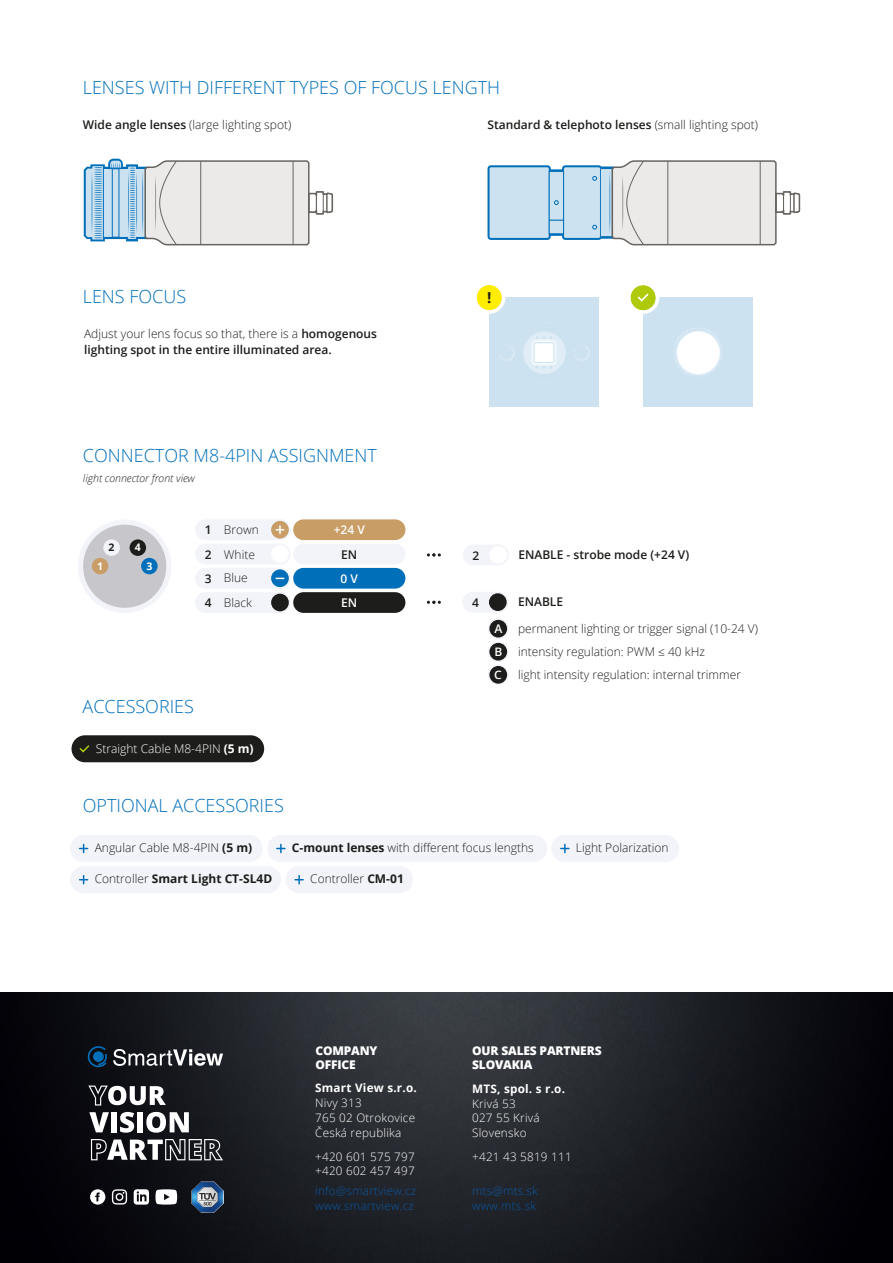
<style>
.page{position:relative;width:893px;height:1263px;background:#fff}
.page>*{position:absolute;margin:0;border:0;box-sizing:border-box;transform-origin:0 0}
.t1{font:300 18px "Open Sans";color:#006fb9}
.t2{font:700 15px "Open Sans";color:#1d1d1b}
.t3{font:300 12px/23.1px "Open Sans";color:#1d1d1b}
.t4{font:600 12px/24.3px "Open Sans";color:#1d1d1b}
.t5{font:800 12px/14.4px "Open Sans";letter-spacing:-.015em;color:#fff}
.t6{font:700 12px "Open Sans";color:#1d1d1b}
.t7{font:300 12px "Open Sans";color:#fff}
.t8{font:600 12px "Open Sans";color:#fff}
.t9{font:300 11.7px/14.9px "Open Sans";letter-spacing:.02em;color:#fff}
.t10{font:300 11.7px/14.9px "Open Sans";letter-spacing:.02em;color:#0a58a5}
.t11{font:700 11.7px "Open Sans";letter-spacing:.02em;color:#fff}
.t12{font:600 11.7px "Open Sans";color:#fff}
.t13{font:italic 300 10.5px "Open Sans";color:#1d1d1b}
.t14{font:700 10.5px "Open Sans";color:#fff}
.t15{font:700 10.5px "Open Sans";color:#1d1d1b}
.s1{font-weight:600}
.s2{font-weight:300}
.s3{font-weight:700}
</style>
<div class="page">
<img style="left:645px;top:297px;width:108px;height:110px">
<img style="left:489px;top:297px;width:110px;height:110px">
<div style="left:551px;top:835px;width:128px;height:27px;background:#f3f4f9;border-radius:14px"></div>
<svg style="left:561px;top:844px;width:8px;height:8px"></svg>
<div style="left:267px;top:835px;width:280px;height:27px;background:#f3f4f9;border-radius:14px"></div>
<svg style="left:277px;top:844px;width:8px;height:8px"></svg>
<svg style="left:476px;top:285px;width:29px;height:29px"></svg>
<svg style="left:630px;top:285px;width:29px;height:29px"></svg>
<svg style="left:84px;top:159px;width:250px;height:87px;background:#d7dee3"></svg>
<hr style="left:103px;top:167px;width:1px;height:72px;background:#006fb9">
<svg style="left:487px;top:160px;width:314px;height:86px;background:#d6e0e6"></svg>
<div style="left:534px;top:343px;width:20px;height:19px;background:#fff;border-radius:2px"></div>
<div style="left:534px;top:342px;width:20px;height:21px;border:1px solid #cce2f1;border-radius:2px"></div>
<img style="left:0;top:993px;width:893px;height:270px">
<svg style="left:113px;top:1049px;width:110px;height:17px"></svg>
<svg style="left:88px;top:1046px;width:19px;height:21px"></svg>
<svg style="left:88px;top:1085px;width:78px;height:20px"></svg>
<svg style="left:89px;top:1112px;width:20px;height:20px"></svg>
<div style="left:111px;top:1112px;width:6px;height:20px;background:#fff"></div>
<svg style="left:120px;top:1112px;width:14px;height:21px"></svg>
<div style="left:137px;top:1112px;width:6px;height:20px;background:#fff"></div>
<svg style="left:146px;top:1112px;width:43px;height:21px"></svg>
<svg style="left:91px;top:1139px;width:132px;height:21px"></svg>
<svg style="left:155px;top:1189px;width:22px;height:15px"></svg>
<svg style="left:134px;top:1189px;width:15px;height:15px"></svg>
<svg style="left:112px;top:1189px;width:15px;height:15px"></svg>
<svg style="left:90px;top:1189px;width:15px;height:15px"></svg>
<img style="left:192px;top:1181px;width:31px;height:31px">
<svg style="left:427px;top:553px;width:14px;height:3px"></svg>
<svg style="left:427px;top:601px;width:14px;height:3px"></svg>
<div style="left:463px;top:545px;width:45px;height:20px;background:#f3f4f9;border-radius:10px"></div>
<svg style="left:490px;top:545px;width:18px;height:20px"></svg>
<div style="left:462px;top:592px;width:46px;height:20px;background:#f3f4f9;border-radius:10px"></div>
<svg style="left:489px;top:593px;width:19px;height:19px"></svg>
<svg style="left:488px;top:619px;width:20px;height:66px"></svg>
<div style="left:195px;top:519px;width:95px;height:21px;background:#f3f4f9;border-radius:10px"></div>
<div style="left:78px;top:520px;width:93px;height:93px;background:#f3f4f9;border-radius:50%"></div>
<div style="left:83px;top:525px;width:83px;height:83px;background:#c7c7cb;border-radius:50%"></div>
<div style="left:103px;top:539px;width:17px;height:17px;background:#f3f4f9;border-radius:50%"></div>
<div style="left:92px;top:558px;width:16px;height:16px;background:#c99d67;border-radius:50%"></div>
<div style="left:130px;top:539px;width:16px;height:17px;background:#1d1d1b;border-radius:50%"></div>
<div style="left:141px;top:558px;width:17px;height:16px;background:#006fb9;border-radius:50%"></div>
<div style="left:195px;top:544px;width:95px;height:20px;background:#f3f4f9;border-radius:10px"></div>
<div style="left:195px;top:568px;width:95px;height:21px;background:#f3f4f9;border-radius:10px"></div>
<div style="left:195px;top:592px;width:95px;height:21px;background:#f3f4f9;border-radius:10px"></div>
<div style="left:293px;top:519px;width:112px;height:21px;background:#c99d66;border-radius:10px"></div>
<div style="left:293px;top:544px;width:112px;height:20px;background:#f3f4f9;border-radius:10px"></div>
<div style="left:293px;top:568px;width:112px;height:21px;background:#006fb9;border-radius:10px"></div>
<div style="left:293px;top:592px;width:112px;height:21px;background:#1d1d1b;border-radius:10px"></div>
<svg style="left:271px;top:521px;width:19px;height:91px"></svg>
<div style="left:70px;top:866px;width:211px;height:27px;background:#f3f4f9;border-radius:13px"></div>
<svg style="left:80px;top:876px;width:8px;height:8px"></svg>
<div style="left:72px;top:735px;width:192px;height:27px;background:#1d1d1b;border-radius:14px"></div>
<svg style="left:79px;top:745px;width:11px;height:8px"></svg>
<div style="left:70px;top:835px;width:193px;height:27px;background:#f3f4f9;border-radius:14px"></div>
<svg style="left:80px;top:844px;width:8px;height:8px"></svg>
<div style="left:286px;top:866px;width:127px;height:27px;background:#f3f4f9;border-radius:14px"></div>
<svg style="left:295px;top:876px;width:8px;height:8px"></svg>
<h1 class="t1" style="left:83px;top:75px;width:419px">LENSES WITH DIFFERENT TYPES OF FOCUS LENGTH</h1>
<p class="t3" style="left:83px;top:112px;width:210px"><span class="s1">Wide angle lenses</span> (large lighting spot)</p>
<h1 class="t1" style="left:83px;top:284px;width:105px">LENS FOCUS</h1>
<p class="t4" style="left:84px;top:325px;width:295px;line-height:16.5px"><span class="s2">Adjust your lens focus so that, there is a</span> homogenous lighting spot in the entire illuminated area.</p>
<h1 class="t1" style="left:83px;top:443px;width:295px">CONNECTOR M8-4PIN ASSIGNMENT</h1>
<p class="t13" style="left:83px;top:471px;width:114px">light connector front view</p>
<p class="t15" style="left:108px;top:540px;width:7px">2</p>
<p class="t14" style="left:135px;top:540px;width:7px">4</p>
<p class="t14" style="left:97px;top:559px;width:7px">1</p>
<p class="t14" style="left:146px;top:559px;width:7px">3</p>
<p class="t4" style="left:205px;top:518px;width:8px;text-align:justify">1<br>2<br>3<br>4</p>
<p class="t3" style="left:224px;top:518px;width:36px;line-height:24.2px">Brown<br>White</p>
<p class="t3" style="left:224px;top:591px;width:30px">Black</p>
<p class="t3" style="left:224px;top:566px;width:25px">Blue</p>
<h1 class="t1" style="left:83px;top:694px;width:113px">ACCESSORIES</h1>
<p class="t7" style="left:96px;top:741px;width:159px">Straight Cable M8-4PIN <span class="s3">(5 m)</span></p>
<h1 class="t1" style="left:83px;top:793px;width:203px">OPTIONAL ACCESSORIES</h1>
<p class="t8" style="left:334px;top:522px;width:33px">+24 V</p>
<p class="t4" style="left:341px;top:542px;width:18px">EN</p>
<p class="t8" style="left:341px;top:594px;width:18px">EN</p>
<p class="t8" style="left:341px;top:570px;width:19px">0 V</p>
<p class="t4" style="left:487px;top:112px;width:272px">Standard &amp; telephoto lenses <span class="s2">(small lighting spot)</span></p>
<p class="t2" style="left:487px;top:287px;width:6px">!</p>
<p class="t4" style="left:472px;top:543px;width:8px">2</p>
<p class="t4" style="left:518px;top:542px;width:172px">ENABLE - strobe mode (+24 V)</p>
<p class="t4" style="left:472px;top:590px;width:8px">4</p>
<p class="t8" style="left:494px;top:620px;width:9px">A</p>
<p class="t12" style="left:494px;top:643px;width:9px">B</p>
<p class="t4" style="left:518px;top:590px;width:47px">ENABLE</p>
<p class="t3" style="left:518px;top:616px;width:242px">permanent lighting or trigger signal (10-24 V) intensity regulation: PWM ≤ 40 kHz</p>
<p class="t12" style="left:494px;top:667px;width:9px">C</p>
<p class="t3" style="left:518px;top:663px;width:225px">light intensity regulation: internal trimmer</p>
<p class="t3" style="left:95px;top:836px;width:159px">Angular Cable M8-4PIN <span class="s3">(5 m)</span></p>
<p class="t6" style="left:95px;top:870px;width:179px"><span class="s2">Controller</span> Smart Light CT-SL4D</p>
<p class="t3" style="left:292px;top:836px;width:243px"><span class="s3">C-mount lenses</span> with different focus lengths</p>
<p class="t3" style="left:576px;top:836px;width:94px">Light Polarization</p>
<p class="t3" style="left:310px;top:867px;width:95px">Controller <span class="s3">CM-01</span></p>
<p class="t5" style="left:315px;top:1043px;width:64px">COMPANY<br>OFFICE</p>
<p class="t11" style="left:315px;top:1079px;width:103px">Smart View s.r.o.</p>
<p class="t9" style="left:315px;top:1095px;width:101px">Nivy 313<br>765 02 Otrokovice<br>Česká republika</p>
<p class="t9" style="left:315px;top:1149px;width:101px;line-height:14.1px">+420 601 575 797 +420 602 457 497</p>
<p class="t10" style="left:315px;top:1183px;width:103px">info@smartview.cz www.smartview.cz</p>
<p class="t5" style="left:472px;top:1043px;width:131px">OUR SALES PARTNERS<br>SLOVAKIA</p>
<p class="t11" style="left:472px;top:1080px;width:94px">MTS, spol. s r.o.</p>
<p class="t9" style="left:472px;top:1095px;width:69px">Krivá 53<br>027 55 Krivá<br>Slovensko</p>
<p class="t9" style="left:472px;top:1149px;width:101px">+421 43 5819 111</p>
<p class="t10" style="left:472px;top:1183px;width:67px">mts@mts.sk www.mts.sk</p>
</div>
